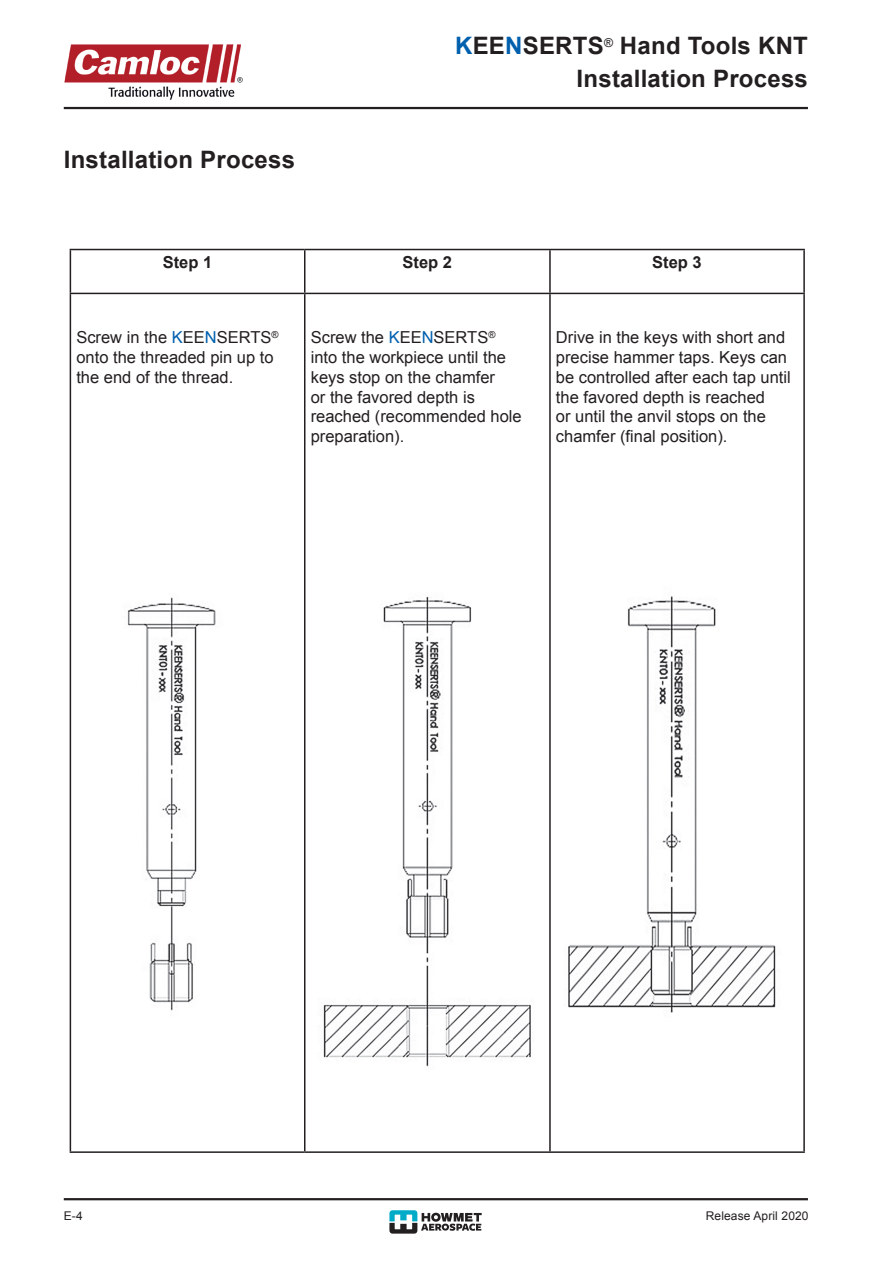
<style>
.page{position:relative;width:893px;height:1263px;background:#fff}
.page>*{position:absolute;margin:0;border:0;box-sizing:border-box;transform-origin:0 0}
.t1{font:700 24px/33px "Arial";letter-spacing:.01em;color:#231f20;text-align:right}
.t2{font:16.5px/19.8px "Arial";color:#231f20}
.t3{font:700 16.5px "Arial";color:#231f20}
.t4{font:12px "Arial";letter-spacing:.01em;color:#231f20}
.s1{color:#0160ae}
</style>
<div class="page">
<svg style="left:389px;top:1210px;width:93px;height:23px"></svg>
<hr style="left:64px;top:1198px;width:744px;height:2px;background:#231f20">
<hr style="left:64px;top:107px;width:744px;height:2px;background:#231f20">
<img style="left:64px;top:44px;width:179px;height:56px">
<hr style="left:70px;top:249px;width:235px;height:1px;background:#231f20">
<hr style="left:70px;top:250px;width:1px;height:43px;background:#231f20">
<hr style="left:305px;top:249px;width:245px;height:1px;background:#231f20">
<hr style="left:304px;top:250px;width:1px;height:43px;background:#231f20">
<hr style="left:550px;top:249px;width:255px;height:1px;background:#231f20">
<hr style="left:549px;top:250px;width:2px;height:43px;background:#231f20">
<hr style="left:803px;top:250px;width:2px;height:43px;background:#231f20">
<hr style="left:70px;top:293px;width:235px;height:1px;background:#231f20">
<hr style="left:70px;top:294px;width:1px;height:857px;background:#231f20">
<hr style="left:305px;top:293px;width:245px;height:1px;background:#231f20">
<hr style="left:304px;top:294px;width:1px;height:857px;background:#231f20">
<hr style="left:550px;top:293px;width:255px;height:1px;background:#231f20">
<hr style="left:549px;top:294px;width:2px;height:857px;background:#231f20">
<hr style="left:803px;top:294px;width:2px;height:857px;background:#231f20">
<hr style="left:70px;top:1151px;width:235px;height:2px;background:#231f20">
<hr style="left:305px;top:1151px;width:245px;height:2px;background:#231f20">
<hr style="left:550px;top:1151px;width:255px;height:2px;background:#231f20">
<img style="left:127px;top:597px;width:89px;height:414px">
<img style="left:323px;top:596px;width:208px;height:471px">
<img style="left:568px;top:596px;width:208px;height:417px">
<h1 class="t1" style="left:64px;top:144px;width:233px">Installation Process</h1>
<h1 class="t1" style="left:455px;top:30px;width:354px"><span class="s1">K</span>EE<span class="s1">N</span>SERTS<sup>®</sup> Hand Tools KNT<br>Installation Process</h1>
<p class="t3" style="left:163px;top:251px;width:51px">Step 1</p>
<p class="t3" style="left:403px;top:251px;width:51px">Step 2</p>
<p class="t3" style="left:652px;top:251px;width:51px">Step 3</p>
<p class="t2" style="left:76px;top:328px;width:204px">Screw in the <span class="s1">K</span>EE<span class="s1">N</span>SERTS<sup>® </sup>onto the threaded pin up to the end of the thread.</p>
<p class="t2" style="left:311px;top:328px;width:212px">Screw the <span class="s1">K</span>EE<span class="s1">N</span>SERTS<sup>® </sup>into the workpiece until the keys stop on the chamfer<br>or the favored depth is reached (recommended hole preparation).</p>
<p class="t2" style="left:556px;top:328px;width:236px">Drive in the keys with short and precise hammer taps. Keys can be controlled after each tap until the favored depth is reached<br>or until the anvil stops on the chamfer (final position).</p>
<p class="t4" style="left:64px;top:1208px;width:20px">E-4</p>
<p class="t4" style="left:706px;top:1208px;width:104px">Release April 2020</p>
</div>
